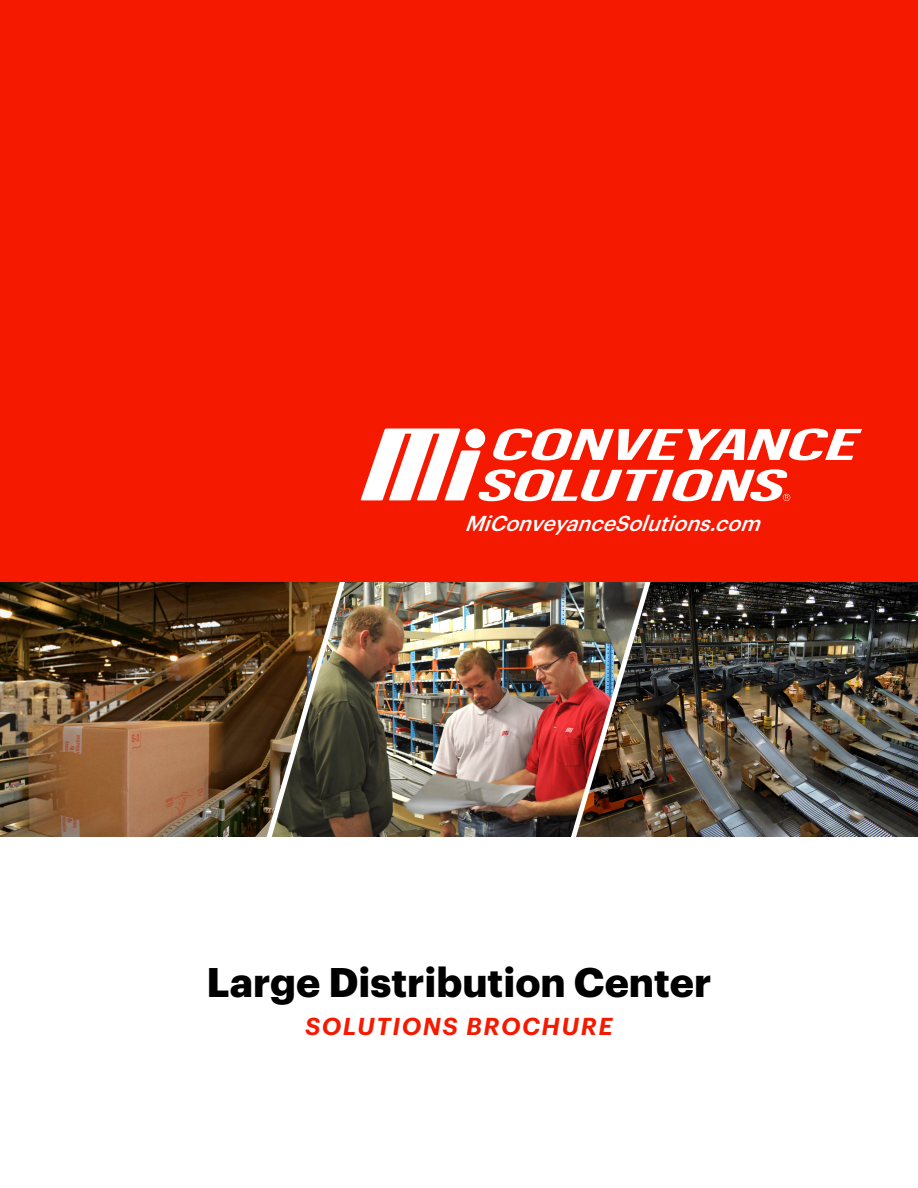
<style>
.page{position:relative;width:918px;height:1188px;background:#fff}
.page>*{position:absolute;margin:0;border:0;box-sizing:border-box;transform-origin:0 0}
.t1{font:700 40.5px "Graphik";color:#000}
.t2{font:italic 600 24px "Graphik";letter-spacing:.065em;color:#f51900}
.t3{font:italic 500 21.15px "Graphik";color:#fff}
</style>
<div class="page">
<img style="left:0;top:582px;width:240px;height:255px">
<img style="left:675px;top:582px;width:243px;height:255px">
<img style="left:371px;top:582px;width:175px;height:255px">
<img style="left:240px;top:582px;width:131px;height:255px">
<img style="left:546px;top:582px;width:129px;height:255px">
<div style="left:0;top:0;width:918px;height:582px;background:#f51900"></div>
<svg style="left:361px;top:428px;width:501px;height:73px"></svg>
<p class="t3" style="left:464px;top:507px;width:306px">MiConveyanceSolutions.com</p>
<p class="t1" style="left:206px;top:951px;width:507px">Large Distribution Center</p>
<p class="t2" style="left:305px;top:1008px;width:309px">SOLUTIONS BROCHURE</p>
</div>
